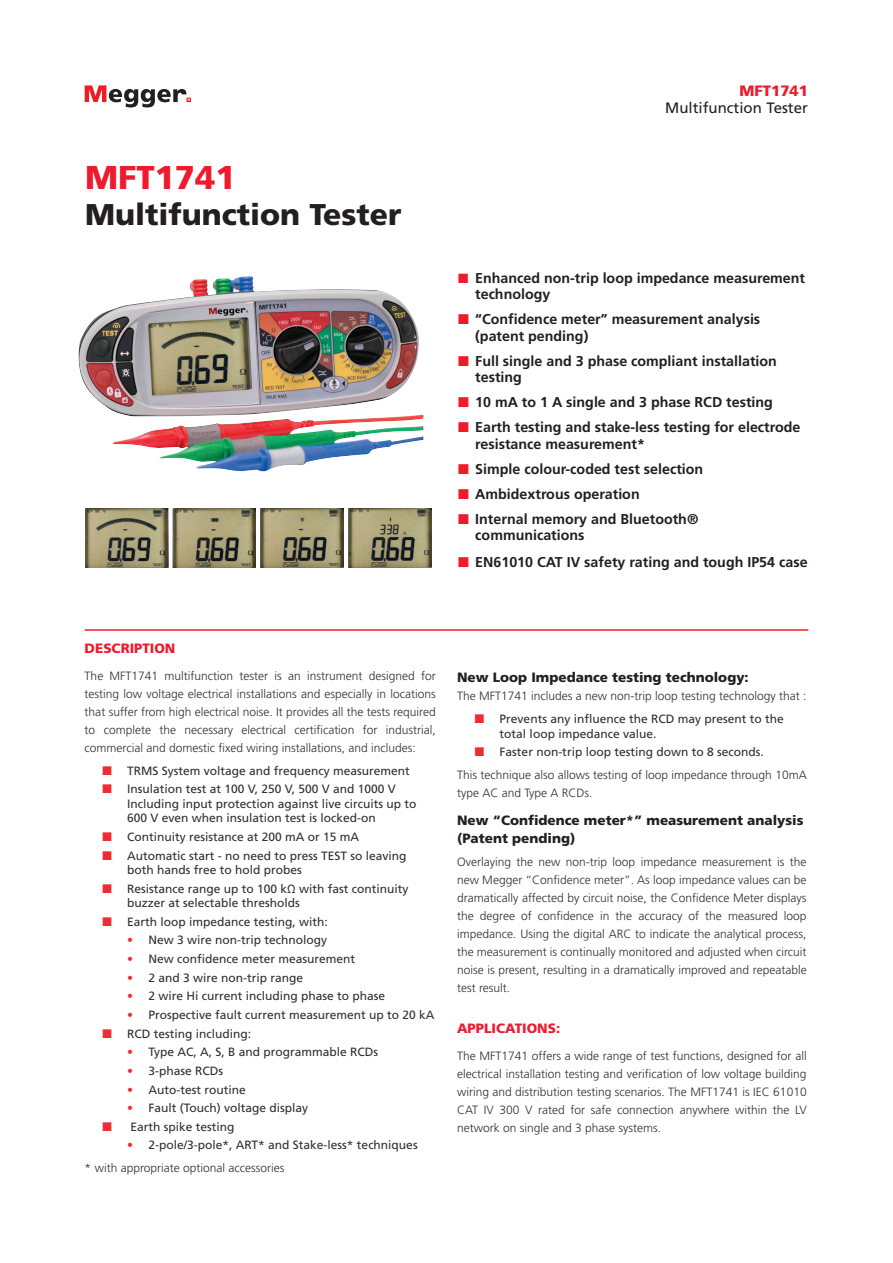
<style>
.page{position:relative;width:893px;height:1263px;background:#fff}
.page>*{position:absolute;margin:0;border:0;box-sizing:border-box;transform-origin:0 0}
.t1{font:900 33px "Frutiger LT Std";color:#ee1b2c}
.t2{font:900 30px "Frutiger LT Std";color:#231f20}
.t3{font:15px "Frutiger LT Std";color:#231f20}
.t4{font:900 15px "Frutiger LT Std";color:#ee1b2c}
.t5{font:700 14.25px/16.5px "Frutiger LT Std";color:#231f20}
.t6{font:900 13.5px/18px "Frutiger LT Std";color:#231f20}
.t7{font:900 13.5px "Frutiger LT Std";color:#ee1b2c}
.t8{font:300 12px/18px "Frutiger LT Std";color:#312f30;text-align:justify}
.t9{font:12px/18.6px "Frutiger LT Std";color:#312f30}
.s1{color:#ee1b2c}
.s2{color:#ee2d32}
.s3{font-weight:300}
</style>
<div class="page">
<hr style="left:85px;top:629px;width:723px;height:2px;background:#ee1b2c">
<svg style="left:85px;top:85px;width:106px;height:22px"></svg>
<img style="left:78px;top:276px;width:345px;height:195px">
<img style="left:85px;top:508px;width:83px;height:60px">
<img style="left:173px;top:508px;width:83px;height:60px">
<img style="left:260px;top:508px;width:84px;height:60px">
<img style="left:348px;top:508px;width:84px;height:60px">
<h1 class="t1" style="left:85px;top:158px;width:152px">MFT1741</h1>
<h2 class="t2" style="left:85px;top:197px;width:318px">Multifunction Tester</h2>
<p class="t4" style="left:739px;top:82px;width:70px">MFT1741</p>
<p class="t3" style="left:665px;top:99px;width:144px">Multifunction Tester</p>
<p class="t5" style="left:475px;top:270px;width:331px;text-indent:-17px"><span class="s1">■</span> Enhanced non-trip loop impedance measurement technology</p>
<p class="t5" style="left:475px;top:311px;width:287px;text-indent:-17px"><span class="s1">■</span> “Confidence meter” measurement analysis (patent pending)</p>
<p class="t5" style="left:475px;top:353px;width:303px;text-indent:-17px"><span class="s1">■</span> Full single and 3 phase compliant installation testing</p>
<p class="t5" style="left:458px;top:394px;width:316px"><span class="s1">■</span> 10 mA to 1 A single and 3 phase RCD testing</p>
<p class="t5" style="left:475px;top:419px;width:327px;text-indent:-17px"><span class="s1">■</span> Earth testing and stake-less testing for electrode resistance measurement*</p>
<p class="t5" style="left:458px;top:461px;width:247px"><span class="s1">■</span> Simple colour-coded test selection</p>
<p class="t5" style="left:458px;top:486px;width:183px"><span class="s1">■</span> Ambidextrous operation</p>
<p class="t5" style="left:475px;top:511px;width:225px;text-indent:-17px"><span class="s1">■</span> Internal memory and Bluetooth® communications</p>
<p class="t5" style="left:458px;top:554px;width:351px"><span class="s1">■</span> EN61010 CAT IV safety rating and tough IP54 case</p>
<p class="t7" style="left:85px;top:640px;width:92px">DESCRIPTION</p>
<p class="t8" style="left:85px;top:667px;width:353px">The MFT1741 multifunction tester is an instrument designed for testing low voltage electrical installations and especially in locations that suffer from high electrical noise. It provides all the tests required to complete the necessary electrical certification for industrial, commercial and domestic fixed wiring installations, and includes:</p>
<p class="t9" style="left:127px;top:761px;width:284px">TRMS System voltage and frequency measurement<br>Insulation test at 100 V, 250 V, 500 V and 1000 V</p>
<p class="t9" style="left:127px;top:796px;width:291px;line-height:14.4px">Including input protection against live circuits up to<br>600 V even when insulation test is locked-on</p>
<p class="t9" style="left:127px;top:827px;width:281px">Continuity resistance at 200 mA or 15 mA<br>Automatic start - no need to press TEST so leaving</p>
<p class="t9" style="left:127px;top:860px;width:283px">both hands free to hold probes<br>Resistance range up to 100 kΩ with fast continuity</p>
<p class="t9" style="left:127px;top:894px;width:202px">buzzer at selectable thresholds<br>Earth loop impedance testing, with:</p>
<p class="t9" style="left:127px;top:931px;width:201px"><span class="s2">•</span> New 3 wire non-trip technology</p>
<p class="t9" style="left:127px;top:949px;width:229px"><span class="s2">•</span> New confidence meter measurement</p>
<p class="t9" style="left:127px;top:968px;width:177px"><span class="s2">•</span> 2 and 3 wire non-trip range</p>
<p class="t9" style="left:127px;top:987px;width:259px"><span class="s2">•</span> 2 wire Hi current including phase to phase</p>
<p class="t9" style="left:127px;top:1005px;width:309px"><span class="s2">•</span> Prospective fault current measurement up to 20 kA<br>RCD testing including:</p>
<p class="t9" style="left:127px;top:1043px;width:253px"><span class="s2">•</span> Type AC, A, S, B and programmable RCDs</p>
<p class="t9" style="left:127px;top:1061px;width:97px"><span class="s2">•</span> 3-phase RCDs</p>
<p class="t9" style="left:127px;top:1080px;width:120px"><span class="s2">•</span> Auto-test routine</p>
<p class="t9" style="left:127px;top:1099px;width:183px"><span class="s2">•</span> Fault (Touch) voltage display<br>Earth spike testing</p>
<p class="t9" style="left:85px;top:1134px;width:334px;line-height:22.2px;text-indent:43px"><span class="s2">•</span> 2-pole/3-pole*, ART* and Stake-less* techniques <span class="s3">* with appropriate optional accessories</span></p>
<p class="t6" style="left:457px;top:669px;width:293px">New Loop Impedance testing technology:</p>
<p class="t8" style="left:457px;top:687px;width:351px">The MFT1741 includes a new non-trip loop testing technology that :</p>
<p class="t9" style="left:500px;top:712px;width:286px;line-height:14.4px">Prevents any influence the RCD may present to the total loop impedance value.</p>
<p class="t9" style="left:500px;top:743px;width:266px">Faster non-trip loop testing down to 8 seconds.</p>
<p class="t8" style="left:457px;top:766px;width:351px">This technique also allows testing of loop impedance through 10mA type AC and Type A RCDs.</p>
<p class="t6" style="left:457px;top:811px;width:348px">New “Confidence meter*” measurement analysis (Patent pending)</p>
<p class="t8" style="left:457px;top:852px;width:351px">Overlaying the new non-trip loop impedance measurement is the new Megger “Confidence meter”. As loop impedance values can be dramatically affected by circuit noise, the Confidence Meter displays the degree of confidence in the accuracy of the measured loop impedance. Using the digital ARC to indicate the analytical process, the measurement is continually monitored and adjusted when circuit noise is present, resulting in a dramatically improved and repeatable test result.</p>
<p class="t7" style="left:457px;top:1020px;width:105px">APPLICATIONS:</p>
<p class="t8" style="left:457px;top:1047px;width:351px">The MFT1741 offers a wide range of test functions, designed for all electrical installation testing and verification of low voltage building wiring and distribution testing scenarios. The MFT1741 is IEC 61010<br>CAT IV 300 V rated for safe connection anywhere within the LV network on single and 3 phase systems.</p>
</div>
